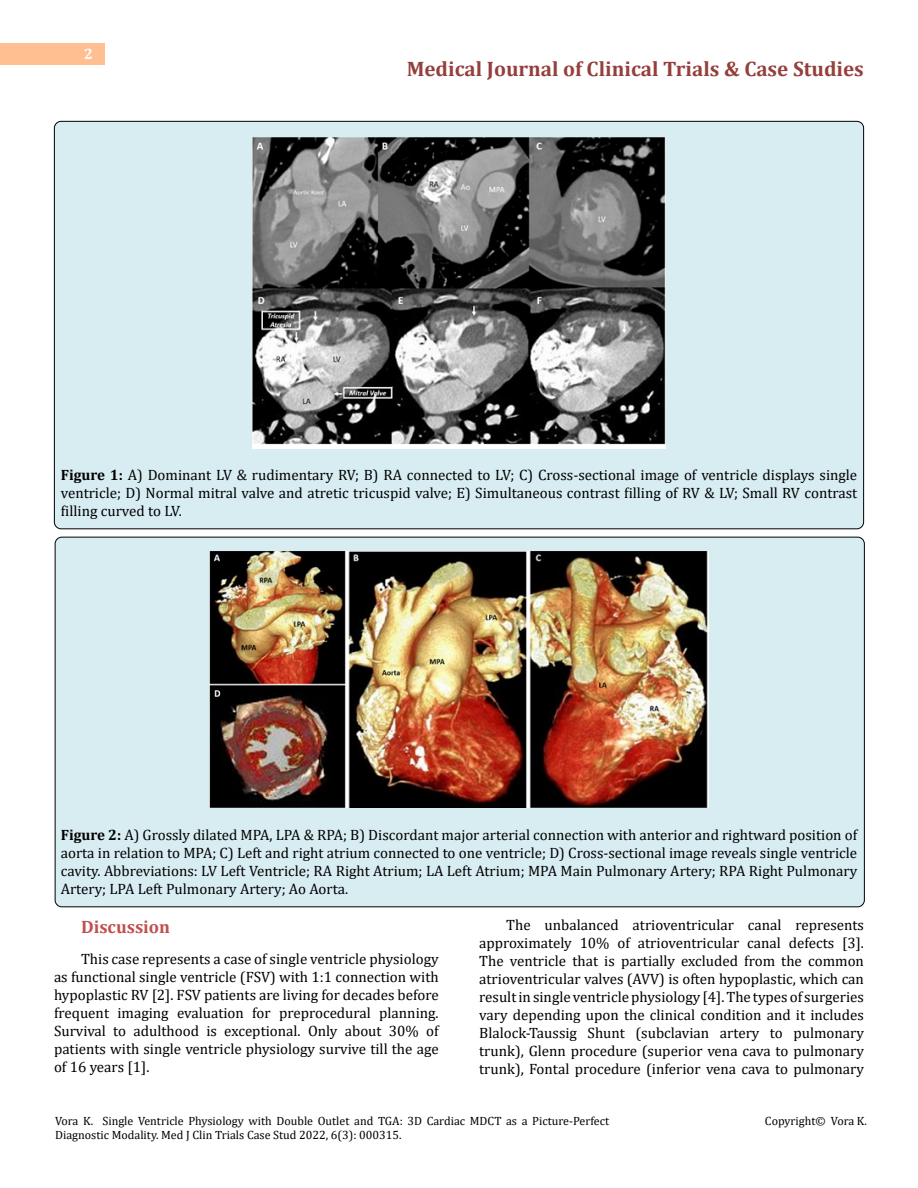
<style>
.page{position:relative;width:918px;height:1188px;background:#fff}
.page>*{position:absolute;margin:0;border:0;box-sizing:border-box;transform-origin:0 0}
.t1{font:700 21px "Cambria";color:#953f3c}
.t2{font:700 18px "Cambria";color:#c0504d}
.t3{font:15px/18px "Cambria";color:#000;text-align:justify}
.t4{font:700 15px "Cambria";color:#fff}
.t5{font:12px/14.4px "Cambria";color:#000}
.s1{font-weight:700}
</style>
<div class="page">
<div style="left:0;top:43px;width:105px;height:21px;background:#ffbf91"></div>
<div style="left:55px;top:537px;width:809px;height:370px;background:#d8edf2;border-radius:7px"></div>
<div style="left:54px;top:121px;width:810px;height:408px;background:#d8edf2;border-radius:7px"></div>
<img style="left:253px;top:138px;width:412px;height:310px">
<img style="left:210px;top:552px;width:498px;height:256px">
<p class="t4" style="left:84px;top:44px;width:10px">2</p>
<h1 class="t1" style="left:407px;top:54px;width:459px">Medical Journal of Clinical Trials &amp; Case Studies</h1>
<p class="t3" style="left:61px;top:465px;width:798px"><span class="s1">Figure 1:</span> A) Dominant LV &amp; rudimentary RV; B) RA connected to LV; C) Cross-sectional image of ventricle displays single ventricle; D) Normal mitral valve and atretic tricuspid valve; E) Simultaneous contrast filling of RV &amp; LV; Small RV contrast filling curved to LV.</p>
<p class="t3" style="left:61px;top:825px;width:798px"><span class="s1">Figure 2:</span> A) Grossly dilated MPA, LPA &amp; RPA; B) Discordant major arterial connection with anterior and rightward position of aorta in relation to MPA; C) Left and right atrium connected to one ventricle; D) Cross-sectional image reveals single ventricle cavity. Abbreviations: LV Left Ventricle; RA Right Atrium; LA Left Atrium; MPA Main Pulmonary Artery; RPA Right Pulmonary Artery; LPA Left Pulmonary Artery; Ao Aorta.</p>
<p class="t2" style="left:81px;top:914px;width:91px">Discussion</p>
<p class="t3" style="left:54px;top:950px;width:386px;text-indent:27px">This case represents a case of single ventricle physiology as functional single ventricle (FSV) with 1:1 connection with hypoplastic RV [2]. FSV patients are living for decades before frequent imaging evaluation for preprocedural planning.<br>Survival to adulthood is exceptional. Only about 30% of patients with single ventricle physiology survive till the age of 16 years [1].</p>
<p class="t3" style="left:479px;top:915px;width:386px;text-indent:27px">The unbalanced atrioventricular canal represents approximately 10% of atrioventricular canal defects [3].<br>The ventricle that is partially excluded from the common atrioventricular valves (AVV) is often hypoplastic, which can result in single ventricle physiology [4]. The types of surgeries vary depending upon the clinical condition and it includes Blalock-Taussig Shunt (subclavian artery to pulmonary trunk), Glenn procedure (superior vena cava to pulmonary trunk), Fontal procedure (inferior vena cava to pulmonary</p>
<p class="t5" style="left:55px;top:1114px;width:556px">Vora K. Single Ventricle Physiology with Double Outlet and TGA: 3D Cardiac MDCT as a Picture-Perfect<br>Diagnostic Modality. Med J Clin Trials Case Stud 2022, 6(3): 000315.</p>
<p class="t5" style="left:765px;top:1114px;width:104px">Copyright© Vora K.</p>
</div>
